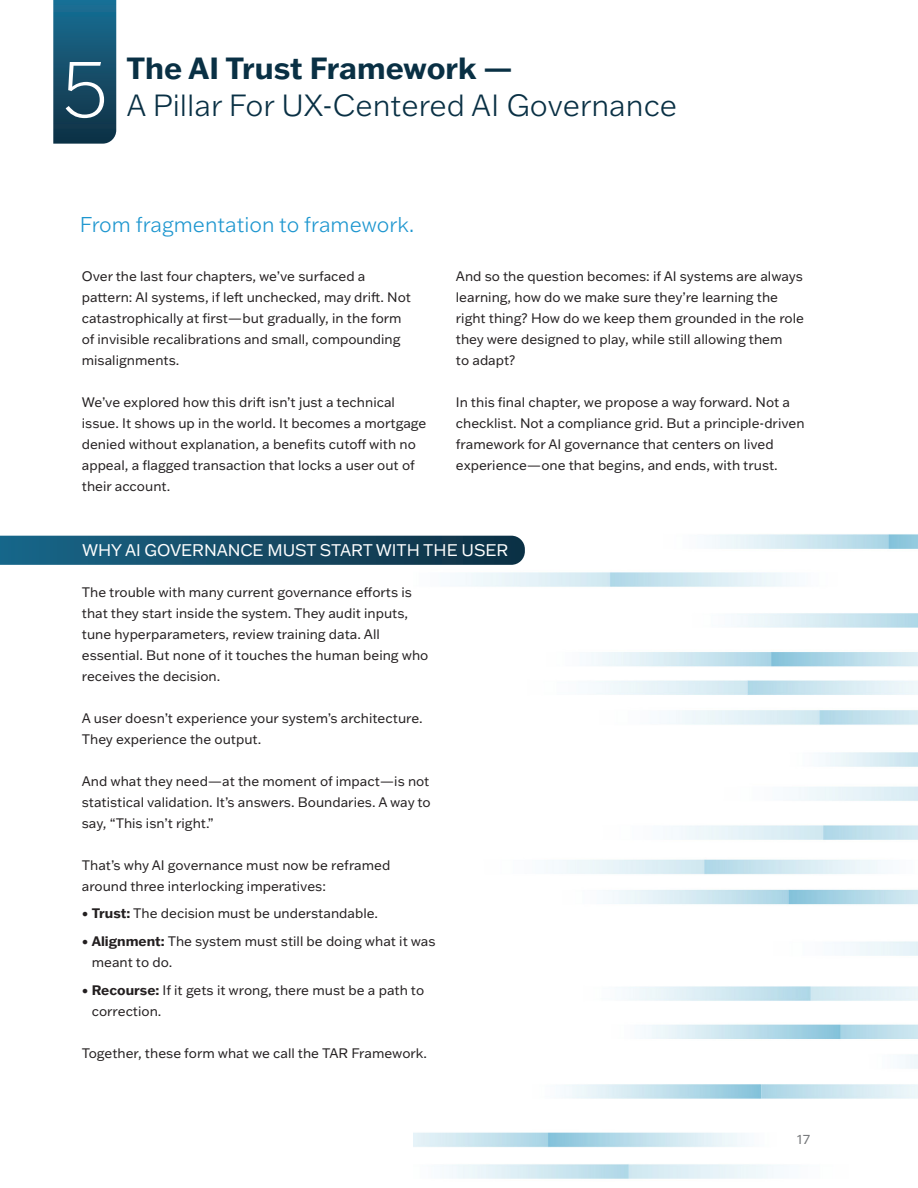
<style>
.page{position:relative;width:918px;height:1188px;background:#fff}
.page>*{position:absolute;margin:0;border:0;box-sizing:border-box;transform-origin:0 0}
.t1{font:300 expanded 82.5px "Franklin Gothic ATF";color:#fff}
.t2{font:300 30px "Franklin Gothic ATF";color:#093044}
.t3{font:700 30px "Franklin Gothic ATF";color:#093044}
.t4{font:300 21px "Franklin Gothic ATF";color:#1d96cf}
.t5{font:16.5px "Franklin Gothic ATF";letter-spacing:-.005em;color:#fff}
.t6{font:13.5px/21px "Franklin Gothic ATF";color:#231f20}
.t7{font:13.5px "Franklin Gothic ATF";color:#76787b}
.s1{font-weight:700}
</style>
<div class="page">
<svg style="left:53px;top:0;width:63px;height:144px;background:#17516d"></svg>
<svg style="left:0;top:536px;width:525px;height:29px;background:#164c67"></svg>
<p class="t1" style="left:62px;top:33px;width:48px">5</p>
<p class="t3" style="left:126px;top:48px;width:388px">The AI Trust Framework —</p>
<p class="t2" style="left:126px;top:86px;width:552px">A Pillar For UX-Centered AI Governance</p>
<p class="t4" style="left:80px;top:210px;width:336px">From fragmentation to framework.</p>
<p class="t6" style="left:82px;top:266px;width:331px">Over the last four chapters, we’ve surfaced a pattern: AI systems, if left unchecked, may drift. Not catastrophically at first—but gradually, in the form of invisible recalibrations and small, compounding misalignments.</p>
<p class="t6" style="left:82px;top:392px;width:346px">We’ve explored how this drift isn’t just a technical issue. It shows up in the world. It becomes a mortgage denied without explanation, a benefits cutoff with no appeal, a flagged transaction that locks a user out of their account.</p>
<p class="t6" style="left:456px;top:266px;width:350px">And so the question becomes: if AI systems are always learning, how do we make sure they’re learning the right thing? How do we keep them grounded in the role they were designed to play, while still allowing them<br>to adapt?</p>
<p class="t6" style="left:456px;top:392px;width:350px">In this final chapter, we propose a way forward. Not a checklist. Not a compliance grid. But a principle-driven framework for AI governance that centers on lived experience—one that begins, and ends, with trust.</p>
<p class="t5" style="left:82px;top:539px;width:428px">WHY AI GOVERNANCE MUST START WITH THE USER</p>
<p class="t6" style="left:82px;top:581px;width:348px">The trouble with many current governance efforts is that they start inside the system. They audit inputs, tune hyperparameters, review training data. All essential. But none of it touches the human being who receives the decision.</p>
<p class="t6" style="left:82px;top:707px;width:342px">A user doesn’t experience your system’s architecture.<br>They experience the output.</p>
<p class="t6" style="left:82px;top:770px;width:350px;text-align:justify">And what they need—at the moment of impact—is not statistical validation. It’s answers. Boundaries. A way to say, “This isn’t right.”</p>
<p class="t6" style="left:82px;top:854px;width:310px">That’s why AI governance must now be reframed around three interlocking imperatives:</p>
<p class="t6" style="left:82px;top:903px;width:298px">• <span class="s1">Trust:</span> The decision must be understandable.</p>
<p class="t6" style="left:92px;top:930px;width:345px;text-indent:-10px">• <span class="s1">Alignment:</span> The system must still be doing what it was meant to do.</p>
<p class="t6" style="left:92px;top:979px;width:334px;text-indent:-10px">• <span class="s1">Recourse:</span> If it gets it wrong, there must be a path to correction.</p>
<p class="t6" style="left:82px;top:1042px;width:347px">Together, these form what we call the TAR Framework.</p>
<p class="t7" style="left:797px;top:1130px;width:14px">17</p>
</div>
